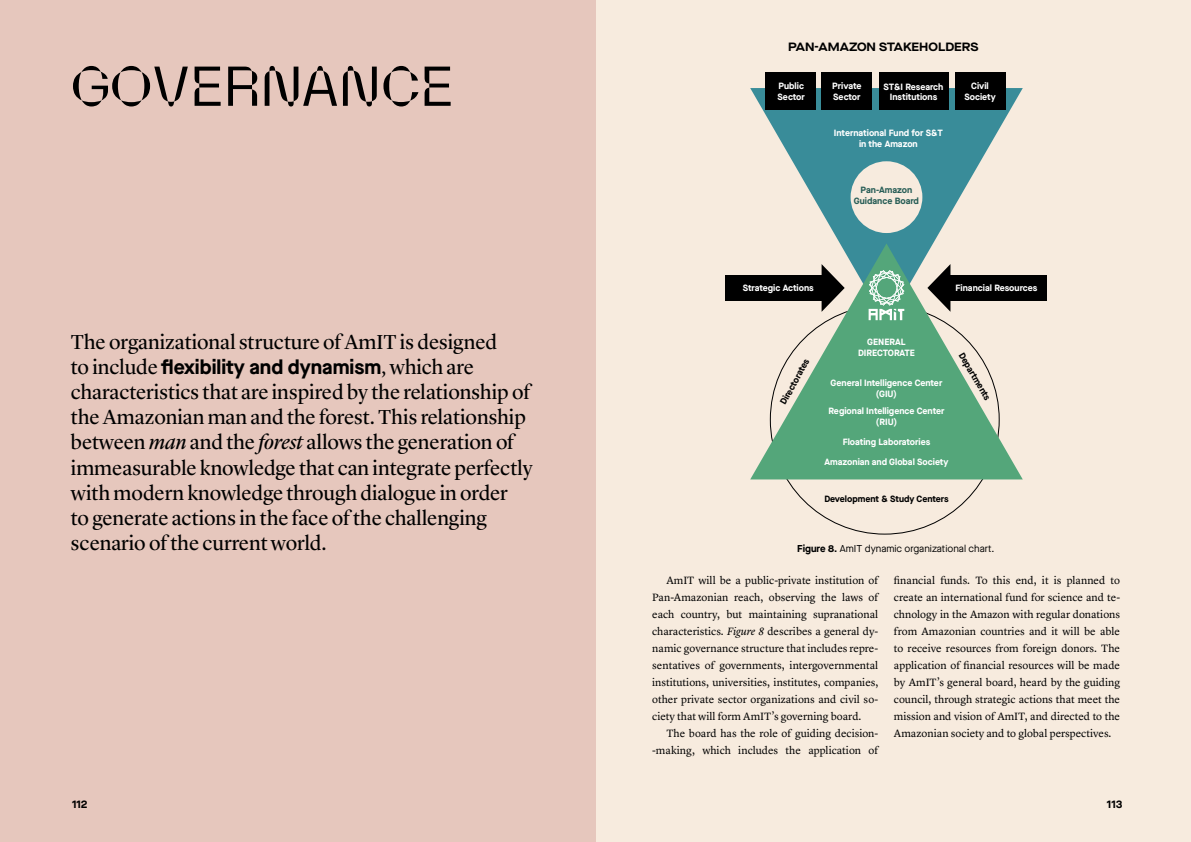
<style>
.page{position:relative;width:1191px;height:842px;background:#f7ebde}
.page>*{position:absolute;margin:0;border:0;box-sizing:border-box;transform-origin:0 0}
.t1{font:56px "Parabole";letter-spacing:.005em;color:#000}
.t2{font:21px/25.2px "Lyon Display";color:#000}
.t3{font:700 20px "Maison Neue";color:#000}
.t4{font:700 expanded 12px "Maison Neue";color:#000}
.t5{font:11px/17px "Lyon Text";color:#000;text-align:justify}
.t6{font:700 11px "Maison Neue";letter-spacing:-.02em;color:#000}
.t7{font:10px "Maison Neue";color:#000}
.t8{font:700 9.1px/10.9px "Maison Neue";color:#fff;text-align:center}
.t9{font:700 9.1px "Maison Neue";color:#000}
.t10{font:700 9.1px/10.9px "Maison Neue";color:#295e57;text-align:center}
.s1{font-family:"Lyon Display";font-weight:400;font-size:21px}
.s2{font-style:italic}
.s3{font-weight:700}
</style>
<div class="page">
<div style="left:0;top:0;width:595px;height:842px;background:#e6c7bd"></div>
<svg style="left:750px;top:88px;width:272px;height:155px;fill:#398c99"></svg>
<svg style="left:750px;top:243px;width:272px;height:236px;fill:#54a67a"></svg>
<div style="left:725px;top:275px;width:96px;height:26px;background:#000"></div>
<svg style="left:821px;top:264px;width:23px;height:48px"></svg>
<div style="left:950px;top:275px;width:97px;height:26px;background:#000"></div>
<svg style="left:927px;top:264px;width:23px;height:48px"></svg>
<div style="left:850px;top:161px;width:72px;height:72px;background:#f7ebde;border-radius:50%"></div>
<svg style="left:868px;top:270px;width:36px;height:50px;background:#8fc4a8"></svg>
<div style="left:879px;top:73px;width:69px;height:37px;background:#000"></div>
<div style="left:821px;top:73px;width:51px;height:37px;background:#000"></div>
<div style="left:765px;top:73px;width:50px;height:37px;background:#000"></div>
<div style="left:954px;top:73px;width:51px;height:37px;background:#000"></div>
<h1 class="t1" style="left:71px;top:55px;width:384px">GOVERNANCE</h1>
<h2 class="t2" style="left:71px;top:327px;width:428px">The organizational structure of AmIT is designed</h2>
<h3 class="t3" style="left:71px;top:352px;width:404px"><span class="s1">to include</span> flexibility and dynamism<span class="s1">, which are</span></h3>
<p class="t2" style="left:71px;top:378px;width:463px">characteristics that are inspired by the relationship of the Amazonian man and the forest. This relationship between <span class="s2">man</span> and the <span class="s2">forest</span> allows the generation of immeasurable knowledge that can integrate perfectly with modern knowledge through dialogue in order<br>to generate actions in the face of the challenging scenario of the current world.</p>
<p class="t4" style="left:788px;top:39px;width:192px">PAN-AMAZON STAKEHOLDERS</p>
<p class="t8" style="left:777px;top:80px;width:29px;text-align:left">Public<br>Sector</p>
<p class="t8" style="left:832px;top:80px;width:31px;text-align:left">Private<br>Sector</p>
<p class="t8" style="left:964px;top:80px;width:33px">Civil<br>Society</p>
<p class="t8" style="left:883px;top:81px;width:61px">ST&amp;I Research<br>Institutions</p>
<p class="t8" style="left:834px;top:127px;width:110px">International Fund for S&amp;T in the Amazon</p>
<p class="t8" style="left:742px;top:282px;width:73px">Strategic Actions</p>
<p class="t10" style="left:854px;top:184px;width:67px">Pan-Amazon<br>Guidance Board</p>
<p class="t8" style="left:955px;top:282px;width:83px">Financial Resources</p>
<p class="t8" style="left:858px;top:336px;width:58px">GENERAL<br>DIRECTORATE</p>
<p class="t8" style="left:830px;top:377px;width:113px">General Intelligence Center (GIU)</p>
<p class="t9" style="left:777px;top:401px;width:52px;rotate:-61deg">Directorates</p>
<p class="t9" style="left:967px;top:350px;width:55px;rotate:60deg">Departments</p>
<p class="t8" style="left:828px;top:405px;width:117px">Regional Intelligence Center (RIU)</p>
<p class="t8" style="left:824px;top:431px;width:125px;line-height:20px">Floating Laboratories<br>Amazonian and Global Society</p>
<p class="t9" style="left:824px;top:493px;width:126px">Development &amp; Study Centers</p>
<p class="t7" style="left:797px;top:541px;width:199px"><span class="s3">Figure 8.</span> AmIT dynamic organizational chart.</p>
<p class="t5" style="left:652px;top:571px;width:228px;text-indent:14px">AmIT will be a public-private institution of Pan-Amazonian reach, observing the laws of each country, but maintaining supranational characteristics. <span class="s2">Figure 8</span> describes a general dy&shy;namic governance structure that includes repre&shy;sentatives of governments, intergovernmental institutions, universities, institutes, companies, other private sector organizations and civil so&shy;ciety that will form AmIT’s governing board.</p>
<p class="t5" style="left:652px;top:724px;width:228px;text-align:right">The board has the role of guiding decision--making, which includes the application of</p>
<p class="t5" style="left:894px;top:571px;width:228px">financial funds. To this end, it is planned to create an international fund for science and te&shy;chnology in the Amazon with regular donations from Amazonian countries and it will be able to receive resources from foreign donors. The application of financial resources will be made by AmIT’s general board, heard by the guiding council, through strategic actions that meet the mission and vision of AmIT, and directed to the Amazonian society and to global perspectives.</p>
<p class="t6" style="left:72px;top:796px;width:17px">112</p>
<p class="t6" style="left:1107px;top:796px;width:17px">113</p>
</div>
